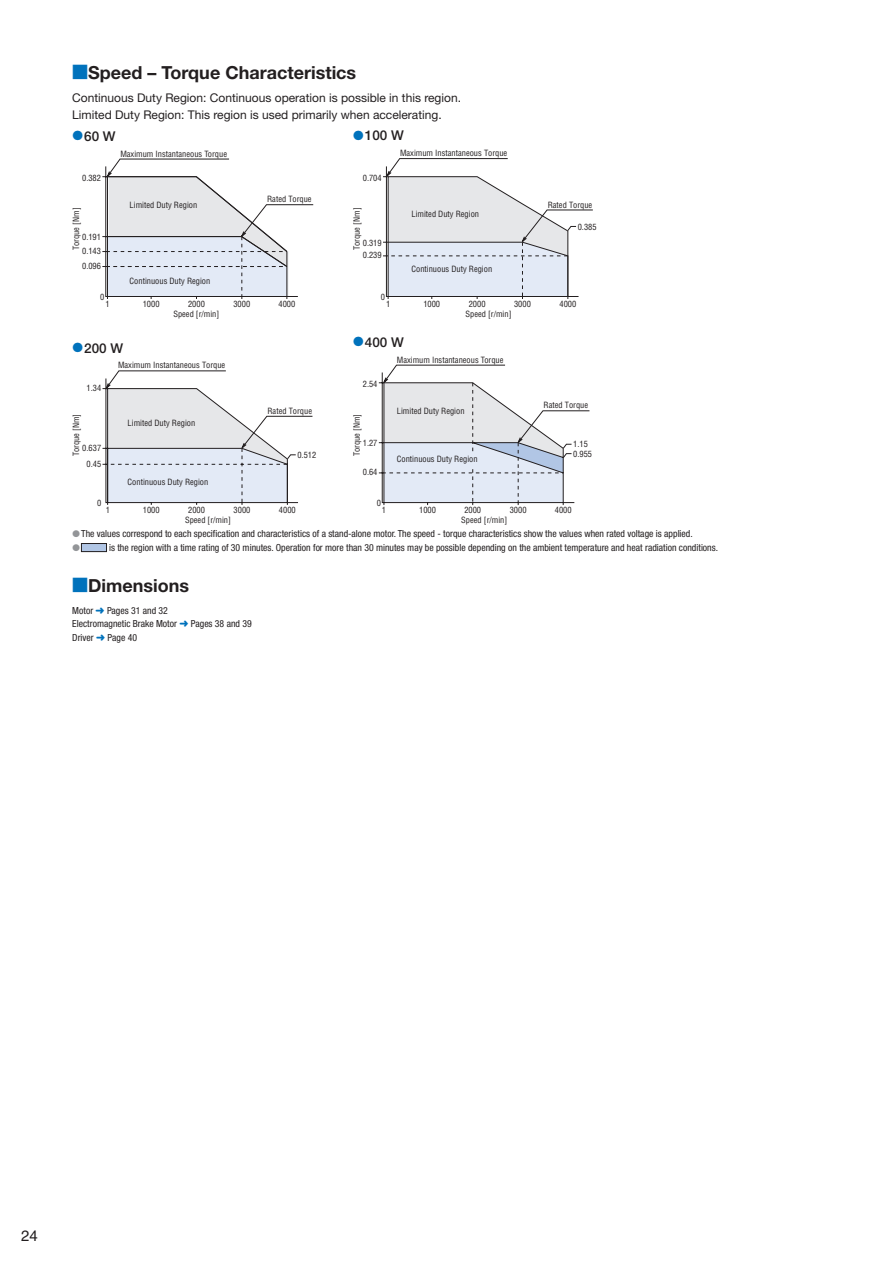
<style>
.page{position:relative;width:893px;height:1263px;background:#fff}
.page>*{position:absolute;margin:0;border:0;box-sizing:border-box;transform-origin:0 0}
.t1{font:700 18px "Helvetica Neue LT Std";color:#231f20}
.t2{font:15px "Helvetica LT Std";color:#231f20}
.t3{font:500 13.5px "Helvetica Neue LT Std";color:#231f20}
.body{font:12px "Helvetica Neue LT Std";color:#231f20}
.t4{font:condensed 9.75px "Helvetica Neue LT Std";color:#231f20}
.t5{font:condensed 8.4px/15px "Helvetica LT Std";color:#231f20}
.s1{font-family:"Universal Std Newswith Comm Pi";font-weight:400;color:#0072bc}
.s2{color:#0072bc}
</style>
<div class="page">
<svg style="left:102px;top:158px;width:211px;height:141px"></svg>
<svg style="left:383px;top:158px;width:210px;height:141px"></svg>
<svg style="left:102px;top:370px;width:211px;height:135px"></svg>
<svg style="left:378px;top:365px;width:212px;height:141px"></svg>
<div style="left:81px;top:543px;width:26px;height:9px;background:#b1c6e5"></div>
<div style="left:81px;top:543px;width:26px;height:9px;border:1px solid #231f20"></div>
<p class="t1" style="left:72px;top:61px;width:286px"><span class="s1">■</span>Speed – Torque Characteristics</p>
<p class="body" style="left:72px;top:91px;width:390px">Continuous Duty Region: Continuous operation is possible in this region.</p>
<p class="body" style="left:72px;top:107px;width:371px">Limited Duty Region: This region is used primarily when accelerating.</p>
<p class="t3" style="left:84px;top:128px;width:33px">60 W</p>
<p class="t3" style="left:365px;top:127px;width:41px">100 W</p>
<p class="t5" style="left:120px;top:146px;width:108px">Maximum Instantaneous Torque</p>
<p class="t5" style="left:400px;top:146px;width:109px">Maximum Instantaneous Torque</p>
<p class="t5" style="left:82px;top:170px;width:20px">0.382</p>
<p class="t5" style="left:363px;top:170px;width:20px">0.704</p>
<p class="t5" style="left:69px;top:250px;width:44px;rotate:-90deg">Torque [Nm]</p>
<p class="t5" style="left:82px;top:230px;width:20px">0.191</p>
<p class="t5" style="left:82px;top:243px;width:20px">0.143<br>0.096</p>
<p class="t5" style="left:130px;top:198px;width:69px">Limited Duty Region</p>
<p class="t5" style="left:267px;top:192px;width:46px">Rated Torque</p>
<p class="t5" style="left:349px;top:250px;width:44px;rotate:-90deg">Torque [Nm]</p>
<p class="t5" style="left:363px;top:235px;width:20px">0.319</p>
<p class="t5" style="left:363px;top:248px;width:20px">0.239</p>
<p class="t5" style="left:411px;top:206px;width:69px">Limited Duty Region</p>
<p class="t5" style="left:411px;top:262px;width:82px">Continuous Duty Region</p>
<p class="t5" style="left:548px;top:197px;width:46px">Rated Torque</p>
<p class="t5" style="left:578px;top:219px;width:20px">0.385</p>
<p class="t5" style="left:130px;top:274px;width:82px">Continuous Duty Region</p>
<p class="t5" style="left:100px;top:289px;width:6px">0</p>
<p class="t5" style="left:105px;top:296px;width:6px">1</p>
<p class="t5" style="left:143px;top:296px;width:18px">1000</p>
<p class="t5" style="left:188px;top:296px;width:18px">2000</p>
<p class="t5" style="left:233px;top:296px;width:18px">3000</p>
<p class="t5" style="left:278px;top:296px;width:18px">4000</p>
<p class="t5" style="left:381px;top:289px;width:6px">0</p>
<p class="t5" style="left:386px;top:296px;width:6px">1</p>
<p class="t5" style="left:423px;top:296px;width:18px">1000</p>
<p class="t5" style="left:469px;top:296px;width:18px">2000</p>
<p class="t5" style="left:514px;top:296px;width:18px">3000</p>
<p class="t5" style="left:559px;top:296px;width:18px">4000</p>
<p class="t5" style="left:173px;top:307px;width:47px">Speed [r/min]</p>
<p class="t5" style="left:465px;top:307px;width:47px">Speed [r/min]</p>
<p class="t3" style="left:84px;top:340px;width:41px">200 W</p>
<p class="t3" style="left:365px;top:334px;width:41px">400 W</p>
<p class="t5" style="left:118px;top:358px;width:109px">Maximum Instantaneous Torque</p>
<p class="t5" style="left:397px;top:352px;width:108px">Maximum Instantaneous Torque</p>
<p class="t5" style="left:86px;top:380px;width:16px">1.34</p>
<p class="t5" style="left:363px;top:376px;width:16px">2.54</p>
<p class="t5" style="left:69px;top:456px;width:44px;rotate:-90deg">Torque [Nm]</p>
<p class="t5" style="left:82px;top:440px;width:20px">0.637</p>
<p class="t5" style="left:86px;top:456px;width:16px">0.45</p>
<p class="t5" style="left:128px;top:415px;width:69px">Limited Duty Region</p>
<p class="t5" style="left:267px;top:403px;width:46px">Rated Torque</p>
<p class="t5" style="left:297px;top:447px;width:20px">0.512</p>
<p class="t5" style="left:349px;top:456px;width:44px;rotate:-90deg">Torque [Nm]</p>
<p class="t5" style="left:363px;top:436px;width:16px">1.27</p>
<p class="t5" style="left:397px;top:404px;width:69px">Limited Duty Region</p>
<p class="t5" style="left:397px;top:451px;width:82px">Continuous Duty Region</p>
<p class="t5" style="left:544px;top:398px;width:46px">Rated Torque</p>
<p class="t5" style="left:573px;top:437px;width:16px">1.15</p>
<p class="t5" style="left:573px;top:446px;width:20px">0.955</p>
<p class="t5" style="left:363px;top:465px;width:16px">0.64</p>
<p class="t5" style="left:128px;top:474px;width:82px">Continuous Duty Region</p>
<p class="t5" style="left:97px;top:495px;width:6px">0</p>
<p class="t5" style="left:106px;top:502px;width:6px">1</p>
<p class="t5" style="left:143px;top:502px;width:18px">1000</p>
<p class="t5" style="left:188px;top:502px;width:18px">2000</p>
<p class="t5" style="left:234px;top:502px;width:18px">3000</p>
<p class="t5" style="left:279px;top:502px;width:18px">4000</p>
<p class="t5" style="left:377px;top:495px;width:6px">0</p>
<p class="t5" style="left:382px;top:502px;width:6px">1</p>
<p class="t5" style="left:419px;top:502px;width:18px">1000</p>
<p class="t5" style="left:464px;top:502px;width:18px">2000</p>
<p class="t5" style="left:510px;top:502px;width:18px">3000</p>
<p class="t5" style="left:555px;top:502px;width:18px">4000</p>
<p class="t5" style="left:185px;top:513px;width:47px">Speed [r/min]</p>
<p class="t5" style="left:461px;top:513px;width:47px">Speed [r/min]</p>
<p class="t4" style="left:81px;top:528px;width:613px">The values correspond to each specification and characteristics of a stand-alone motor. The speed - torque characteristics show the values when rated voltage is applied.</p>
<p class="t4" style="left:109px;top:541px;width:611px">is the region with a time rating of 30 minutes. Operation for more than 30 minutes may be possible depending on the ambient temperature and heat radiation conditions.</p>
<p class="t1" style="left:72px;top:575px;width:118px"><span class="s1">■</span>Dimensions</p>
<p class="t4" style="left:72px;top:604px;width:97px">Motor <span class="s2">➜</span> Pages 31 and 32</p>
<p class="t4" style="left:72px;top:618px;width:181px">Electromagnetic Brake Motor <span class="s2">➜</span> Pages 38 and 39</p>
<p class="t4" style="left:72px;top:631px;width:66px">Driver <span class="s2">➜</span> Page 40</p>
<h2 class="t2" style="left:21px;top:1227px;width:18px">24</h2>
</div>
